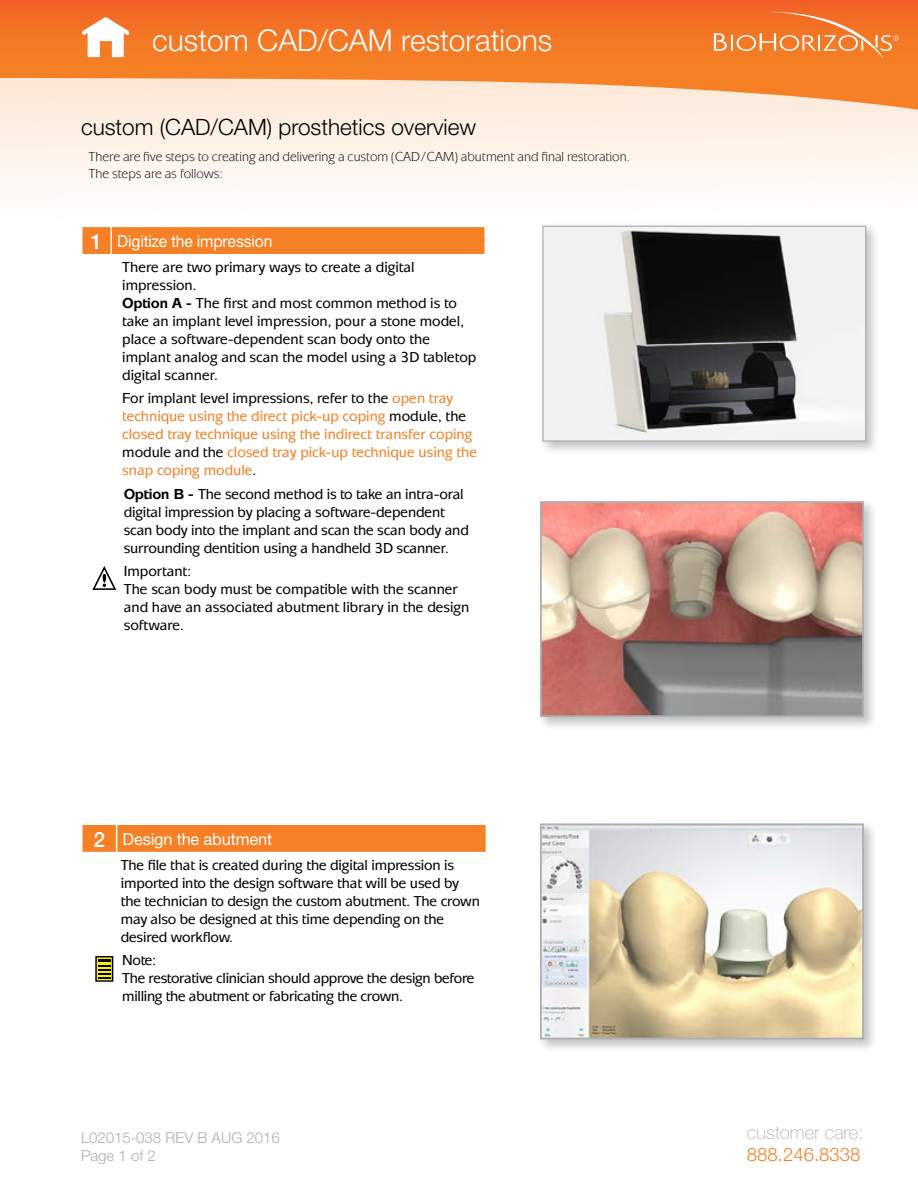
<style>
.page{position:relative;width:918px;height:1188px;background:#fff}
.page>*{position:absolute;margin:0;border:0;box-sizing:border-box;transform-origin:0 0}
.t1{font:300 30px "Helvetica Neue";color:#fff}
.t2{font:300 22.5px "Helvetica Neue";color:#000}
.t3{font:100 18.6px "Helvetica Neue";color:#adafb2}
.t4{font:300 18.6px "Helvetica Neue";color:#f58025}
.t5{font:16.5px "Helvetica Neue";letter-spacing:-.01em;color:#fff;scale:.95 1}
.t6{font:16.5px "Helvetica Neue";letter-spacing:-.01em;color:#fff}
.t7{font:500 15px/18px "Mixage ITC";letter-spacing:-.01em;color:#000}
.t8{font:500 15px/18px "Mixage ITC";color:#f58025}
.t9{font:300 15px/18px "Helvetica Neue";color:#adafb2}
.t10{font:13.5px/16.5px "Mixage ITC";color:#000}
.s1{font-weight:500;font-size:21px}
.s2{font-weight:700}
.s3{color:#000}
</style>
<div class="page">
<svg style="left:0;top:112px;width:918px;height:78px;fill:#fef3eb"></svg>
<svg style="left:0;top:0;width:918px;height:112px;background:#f69456"></svg>
<svg style="left:714px;top:12px;width:185px;height:47px;background:#f4833d"></svg>
<svg style="left:81px;top:17px;width:49px;height:40px"></svg>
<div style="left:82px;top:227px;width:402px;height:27px;background:#f58025"></div>
<hr style="left:110px;top:227px;width:2px;height:27px;background:#fff">
<div style="left:539px;top:222px;width:341px;height:233px;background:#adafb2;opacity:.75"></div>
<img style="left:544px;top:228px;width:320px;height:212px">
<div style="left:542px;top:226px;width:324px;height:216px;border:1px solid #adafb2"></div>
<svg style="left:82px;top:824px;width:405px;height:29px;background:#f58630"></svg>
<hr style="left:117px;top:852px;width:370px;height:1px;background:#fff">
<svg style="left:92px;top:566px;width:24px;height:24px"></svg>
<svg style="left:95px;top:956px;width:18px;height:26px"></svg>
<div style="left:537px;top:820px;width:341px;height:233px;background:#adafb2;opacity:.75"></div>
<img style="left:543px;top:826px;width:318px;height:210px">
<div style="left:540px;top:823px;width:324px;height:216px;border:2px solid #adafb2"></div>
<div style="left:537px;top:498px;width:341px;height:232px;background:#adafb2;opacity:.75"></div>
<img style="left:543px;top:504px;width:318px;height:210px">
<div style="left:540px;top:501px;width:324px;height:216px;border:2px solid #adafb2"></div>
<h1 class="t1" style="left:152px;top:22px;width:402px">custom CAD/CAM restorations</h1>
<h2 class="t2" style="left:81px;top:113px;width:397px">custom (CAD/CAM) prosthetics overview</h2>
<p class="t10" style="left:89px;top:149px;width:543px">There are five steps to creating and delivering a custom (CAD/CAM) abutment and final restoration.<br>The steps are as follows:</p>
<p class="t5" style="left:91px;top:231px;width:193px"><span class="s1">1</span> Digitize the impression</p>
<p class="t7" style="left:122px;top:258px;width:356px">There are two primary ways to create a digital impression.<br><span class="s2">Option A -</span> The first and most common method is to take an implant level impression, pour a stone model, place a software-dependent scan body onto the implant analog and scan the model using a 3D tabletop digital scanner.</p>
<p class="t8" style="left:122px;top:389px;width:356px"><span class="s3">For implant level impressions, refer to the</span> open tray technique using the direct pick-up coping <span class="s3">module, the </span>closed tray technique using the indirect transfer coping <span class="s3">module and the</span> closed tray pick-up technique using the snap coping module<span class="s3">.</span></p>
<p class="t7" style="left:124px;top:485px;width:347px"><span class="s2">Option B -</span> The second method is to take an intra-oral digital impression by placing a software-dependent scan body into the implant and scan the scan body and surrounding dentition using a handheld 3D scanner.</p>
<p class="t7" style="left:124px;top:562px;width:347px">Important:<br>The scan body must be compatible with the scanner and have an associated abutment library in the design software.</p>
<p class="t6" style="left:93px;top:829px;width:180px"><span class="s1">2</span> Design the abutment</p>
<p class="t7" style="left:121px;top:856px;width:361px">The file that is created during the digital impression is imported into the design software that will be used by the technician to design the custom abutment. The crown may also be designed at this time depending on the desired workflow.</p>
<p class="t7" style="left:122px;top:951px;width:354px">Note:<br>The restorative clinician should approve the design before milling the abutment or fabricating the crown.</p>
<p class="t9" style="left:81px;top:1128px;width:201px">L02015-038 REV B AUG 2016<br>Page 1 of 2</p>
<p class="t3" style="left:747px;top:1121px;width:118px">customer care:</p>
<p class="t4" style="left:747px;top:1143px;width:115px">888.246.8338</p>
</div>
